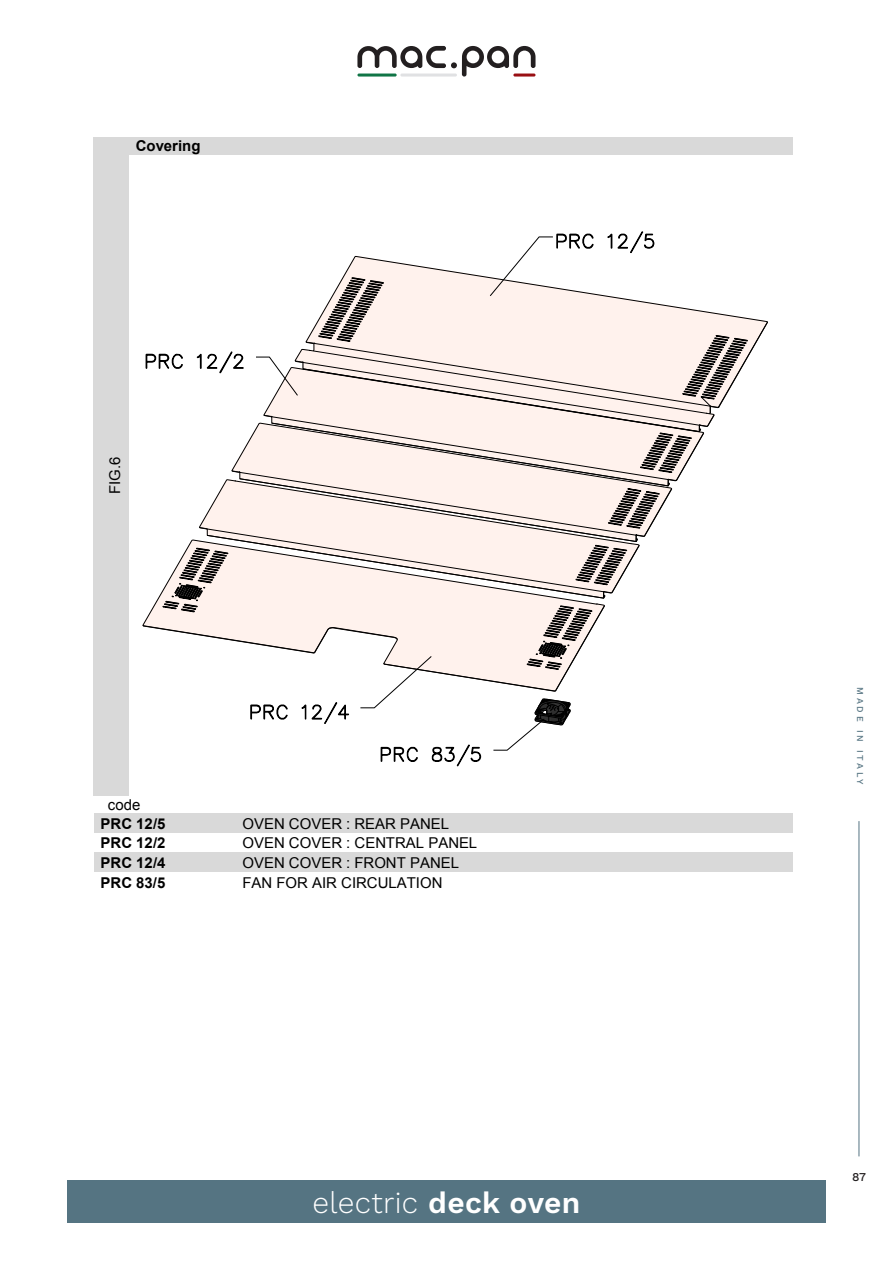
<style>
.page{position:relative;width:893px;height:1263px;background:#fff}
.page>*{position:absolute;margin:0;border:0;box-sizing:border-box;transform-origin:0 0}
.t1{font:300 30px "Work Sans";letter-spacing:.01em;color:#fff}
.t2{font:15px "Arial";color:#000}
.t3{font:700 15px "Arial";color:#000}
.t4{font:500 12px "Work Sans";color:#231f20}
.t5{font:500 9px "Work Sans";letter-spacing:.3em;color:#557482}
.s1{font-weight:600}
</style>
<div class="page">
<div style="left:67px;top:1180px;width:759px;height:42px;background:#557482"></div>
<hr style="left:859px;top:821px;width:1px;height:335px;background:#557482">
<div style="left:94px;top:137px;width:35px;height:18px;background:#d9d9d9"></div>
<div style="left:129px;top:137px;width:664px;height:18px;background:#d9d9d9"></div>
<div style="left:94px;top:155px;width:35px;height:641px;background:#d9d9d9"></div>
<div style="left:94px;top:813px;width:142px;height:20px;background:#d9d9d9"></div>
<div style="left:236px;top:813px;width:557px;height:20px;background:#d9d9d9"></div>
<div style="left:94px;top:852px;width:142px;height:20px;background:#d9d9d9"></div>
<div style="left:236px;top:852px;width:557px;height:20px;background:#d9d9d9"></div>
<svg style="left:142px;top:232px;width:626px;height:534px"></svg>
<svg style="left:357px;top:46px;width:178px;height:31px"></svg>
<hr style="left:513px;top:74px;width:22px;height:3px;background:#990f13;border-radius:2px">
<hr style="left:400px;top:74px;width:57px;height:3px;background:#e0e1e3;border-radius:2px">
<hr style="left:357px;top:74px;width:40px;height:3px;background:#107546;border-radius:2px">
<p class="t3" style="left:136px;top:136px;width:66px">Covering</p>
<p class="t2" style="left:105px;top:494px;width:39px;rotate:-90deg">FIG.6</p>
<p class="t2" style="left:108px;top:795px;width:34px">code</p>
<p class="t3" style="left:101px;top:813px;width:66px">PRC 12/5</p>
<p class="t2" style="left:242px;top:813px;width:208px">OVEN COVER : REAR PANEL</p>
<p class="t3" style="left:101px;top:833px;width:66px">PRC 12/2</p>
<p class="t2" style="left:242px;top:833px;width:236px">OVEN COVER : CENTRAL PANEL</p>
<p class="t3" style="left:101px;top:853px;width:66px">PRC 12/4</p>
<p class="t2" style="left:242px;top:853px;width:218px">OVEN COVER : FRONT PANEL</p>
<p class="t3" style="left:101px;top:872px;width:66px">PRC 83/5</p>
<p class="t2" style="left:242px;top:872px;width:202px">FAN FOR AIR CIRCULATION</p>
<h1 class="t1" style="left:313px;top:1180px;width:269px">electric <span class="s1">deck oven</span></h1>
<p class="t5" style="left:867px;top:687px;width:98px;rotate:90deg">MADE IN ITALY</p>
<p class="t4" style="left:852px;top:1168px;width:15px">87</p>
</div>
